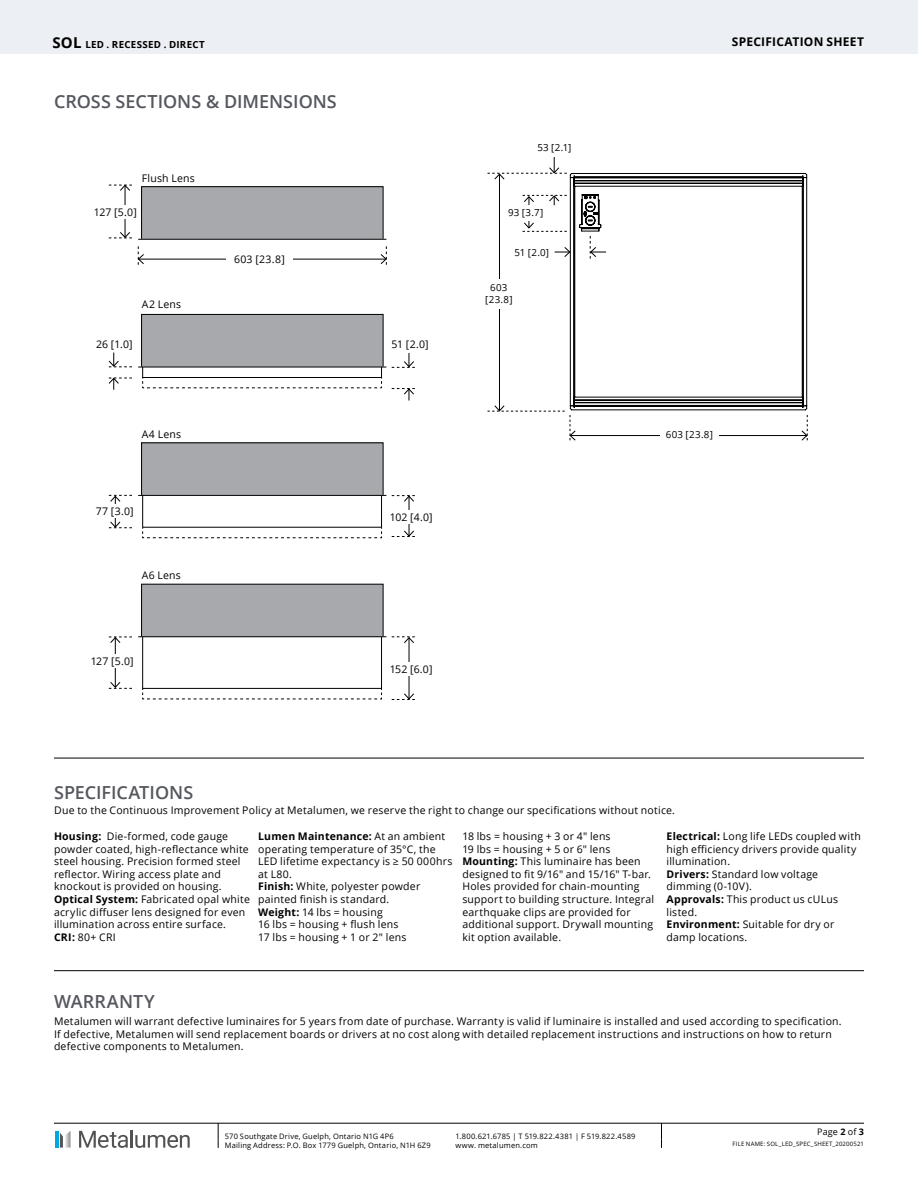
<style>
.page{position:relative;width:918px;height:1188px;background:#fff}
.page>*{position:absolute;margin:0;border:0;box-sizing:border-box;transform-origin:0 0}
.t1{font:600 18px "Open Sans";color:#565860}
.t2{font:700 12px "Open Sans";letter-spacing:.02em;color:#000}
.t3{font:10.5px/12.6px "Open Sans";letter-spacing:.02em;color:#000}
.t4{font:9.75px/11.7px "Open Sans";letter-spacing:.025em;color:#000;text-align:center}
.t5{font:700 9.75px "Open Sans";letter-spacing:.03em;color:#000}
.t6{font:9px "Open Sans";letter-spacing:.02em;color:#000}
.t7{font:7.5px/9px "Open Sans";letter-spacing:.025em;color:#000}
.t8{font:6px "Open Sans";letter-spacing:.025em;color:#000}
.s1{font-size:15px}
.s2{font-weight:700}
</style>
<div class="page">
<svg style="left:218px;top:1124px;width:1px;height:24px"></svg>
<svg style="left:661px;top:1124px;width:1px;height:24px"></svg>
<hr style="left:55px;top:1131px;width:3px;height:17px;background:#01a8e0">
<svg style="left:60px;top:1131px;width:11px;height:17px"></svg>
<svg style="left:79px;top:1131px;width:49px;height:17px"></svg>
<hr style="left:130px;top:1130px;width:3px;height:18px;background:#525255">
<svg style="left:135px;top:1135px;width:55px;height:13px"></svg>
<hr style="left:54px;top:1123px;width:810px;height:1px;background:#000">
<div style="left:0;top:0;width:918px;height:54px;background:#eceff3"></div>
<hr style="left:54px;top:970px;width:810px;height:1px;background:#000">
<hr style="left:54px;top:758px;width:810px;height:1px;background:#000">
<hr style="left:125px;top:185px;width:1px;height:52px;background:#000">
<svg style="left:109px;top:184px;width:23px;height:7px"></svg>
<div style="left:80px;top:205px;width:57px;height:14px;background:#fff"></div>
<hr style="left:409px;top:496px;width:1px;height:40px;background:#000">
<hr style="left:409px;top:638px;width:1px;height:61px;background:#000">
<svg style="left:392px;top:495px;width:23px;height:7px"></svg>
<svg style="left:392px;top:637px;width:23px;height:7px"></svg>
<svg style="left:392px;top:530px;width:23px;height:7px"></svg>
<svg style="left:392px;top:693px;width:23px;height:7px"></svg>
<div style="left:390px;top:510px;width:43px;height:14px;background:#fff"></div>
<div style="left:390px;top:662px;width:43px;height:14px;background:#fff"></div>
<hr style="left:139px;top:259px;width:247px;height:1px;background:#000">
<svg style="left:555px;top:247px;width:14px;height:10px"></svg>
<hr style="left:529px;top:197px;width:1px;height:31px;background:#000">
<hr style="left:570px;top:435px;width:237px;height:1px;background:#000">
<hr style="left:499px;top:174px;width:1px;height:237px;background:#000">
<svg style="left:138px;top:246px;width:6px;height:19px"></svg>
<svg style="left:380px;top:246px;width:7px;height:19px"></svg>
<svg style="left:523px;top:222px;width:44px;height:10px"></svg>
<svg style="left:523px;top:195px;width:44px;height:10px"></svg>
<svg style="left:488px;top:157px;width:79px;height:23px"></svg>
<svg style="left:801px;top:415px;width:7px;height:26px"></svg>
<svg style="left:488px;top:405px;width:88px;height:36px"></svg>
<div style="left:226px;top:252px;width:67px;height:13px;background:#fff"></div>
<div style="left:505px;top:205px;width:41px;height:15px;background:#fff"></div>
<div style="left:660px;top:428px;width:59px;height:13px;background:#fff"></div>
<div style="left:483px;top:279px;width:31px;height:29px;background:#fff"></div>
<svg style="left:569px;top:173px;width:239px;height:238px"></svg>
<svg style="left:109px;top:231px;width:23px;height:8px"></svg>
<div style="left:142px;top:187px;width:241px;height:52px;background:#a7a9ac"></div>
<div style="left:141px;top:186px;width:242px;height:53px;border:1px solid #000"></div>
<svg style="left:142px;top:378px;width:240px;height:11px"></svg>
<svg style="left:108px;top:377px;width:24px;height:13px"></svg>
<svg style="left:392px;top:388px;width:23px;height:12px"></svg>
<svg style="left:392px;top:353px;width:23px;height:15px"></svg>
<svg style="left:108px;top:353px;width:24px;height:15px"></svg>
<div style="left:142px;top:367px;width:240px;height:11px;border:1px solid #000"></div>
<div style="left:142px;top:314px;width:241px;height:53px;background:#a7a9ac"></div>
<div style="left:141px;top:314px;width:242px;height:53px;border:1px solid #000"></div>
<hr style="left:115px;top:496px;width:1px;height:31px;background:#000">
<svg style="left:109px;top:495px;width:23px;height:7px"></svg>
<svg style="left:109px;top:521px;width:23px;height:7px"></svg>
<div style="left:90px;top:504px;width:44px;height:14px;background:#fff"></div>
<svg style="left:142px;top:527px;width:240px;height:11px"></svg>
<svg style="left:142px;top:688px;width:240px;height:12px"></svg>
<div style="left:142px;top:443px;width:241px;height:52px;background:#a7a9ac"></div>
<div style="left:141px;top:442px;width:242px;height:53px;border:1px solid #000"></div>
<hr style="left:115px;top:638px;width:1px;height:49px;background:#000">
<svg style="left:109px;top:637px;width:23px;height:7px"></svg>
<svg style="left:109px;top:681px;width:23px;height:8px"></svg>
<div style="left:90px;top:654px;width:44px;height:14px;background:#fff"></div>
<div style="left:142px;top:584px;width:241px;height:52px;background:#a7a9ac"></div>
<div style="left:141px;top:584px;width:242px;height:53px;border:1px solid #000"></div>
<hr style="left:138px;top:239px;width:248px;height:1px;background:#000">
<hr style="left:138px;top:367px;width:248px;height:1px;background:#000">
<hr style="left:138px;top:636px;width:248px;height:1px;background:#000">
<hr style="left:138px;top:495px;width:248px;height:1px;background:#000">
<p class="t5" style="left:52px;top:38px;width:154px"><span class="s1">SOL</span> LED . RECESSED . DIRECT</p>
<p class="t2" style="left:732px;top:33px;width:134px">SPECIFICATION SHEET</p>
<h1 class="t1" style="left:54px;top:89px;width:284px">CROSS SECTIONS &amp; DIMENSIONS</h1>
<p class="t3" style="left:142px;top:172px;width:55px">Flush Lens</p>
<p class="t3" style="left:94px;top:205px;width:45px">127 [5.0]</p>
<p class="t3" style="left:142px;top:298px;width:41px">A2 Lens</p>
<p class="t3" style="left:96px;top:338px;width:38px">26 [1.0]</p>
<p class="t3" style="left:142px;top:427px;width:41px">A4 Lens</p>
<p class="t3" style="left:96px;top:505px;width:40px">77 [3.0]</p>
<p class="t3" style="left:142px;top:569px;width:41px">A6 Lens</p>
<p class="t3" style="left:91px;top:655px;width:45px">127 [5.0]</p>
<p class="t3" style="left:234px;top:252px;width:52px">603 [23.8]</p>
<p class="t3" style="left:391px;top:338px;width:39px">51 [2.0]</p>
<p class="t4" style="left:537px;top:142px;width:36px">53 [2.1]</p>
<p class="t4" style="left:508px;top:207px;width:37px">93 [3.7]</p>
<p class="t4" style="left:514px;top:247px;width:36px">51 [2.0]</p>
<p class="t4" style="left:485px;top:282px;width:29px">603 [23.8]</p>
<p class="t3" style="left:390px;top:511px;width:45px">102 [4.0]</p>
<p class="t3" style="left:390px;top:662px;width:44px">152 [6.0]</p>
<p class="t4" style="left:666px;top:429px;width:49px">603 [23.8]</p>
<h1 class="t1" style="left:54px;top:780px;width:141px">SPECIFICATIONS</h1>
<p class="t3" style="left:54px;top:804px;width:622px">Due to the Continuous Improvement Policy at Metalumen, we reserve the right to change our specifications without notice.</p>
<p class="t3" style="left:54px;top:830px;width:197px"><span class="s2">Housing:</span> Die-formed, code gauge powder coated, high-reflectance white steel housing. Precision formed steel reflector. Wiring access plate and knockout is provided on housing.<br><span class="s2">Optical System:</span> Fabricated opal white acrylic diffuser lens designed for even illumination across entire surface.<br><span class="s2">CRI:</span> 80+ CRI</p>
<p class="t3" style="left:258px;top:830px;width:196px"><span class="s2">Lumen Maintenance:</span> At an ambient operating temperature of 35°C, the<br>LED lifetime expectancy is ≥ 50 000hrs at L80.<br><span class="s2">Finish:</span> White, polyester powder painted finish is standard.<br><span class="s2">Weight:</span> 14 lbs = housing<br>16 lbs = housing + flush lens<br>17 lbs = housing + 1 or 2" lens</p>
<p class="t3" style="left:462px;top:830px;width:193px">18 lbs = housing + 3 or 4" lens<br>19 lbs = housing + 5 or 6" lens <span class="s2">Mounting:</span> This luminaire has been designed to fit 9/16" and 15/16" T-bar.<br>Holes provided for chain-mounting support to building structure. Integral earthquake clips are provided for additional support. Drywall mounting kit option available.</p>
<p class="t3" style="left:667px;top:830px;width:196px"><span class="s2">Electrical:</span> Long life LEDs coupled with high efficiency drivers provide quality illumination.<br><span class="s2">Drivers:</span> Standard low voltage dimming (0-10V).<br><span class="s2">Approvals:</span> This product us cULus listed.<br><span class="s2">Environment:</span> Suitable for dry or damp locations.</p>
<h1 class="t1" style="left:54px;top:989px;width:102px">WARRANTY</h1>
<p class="t3" style="left:54px;top:1015px;width:789px">Metalumen will warrant defective luminaires for 5 years from date of purchase. Warranty is valid if luminaire is installed and used according to specification.<br>If defective, Metalumen will send replacement boards or drivers at no cost along with detailed replacement instructions and instructions on how to return defective components to Metalumen.</p>
<p class="t7" style="left:225px;top:1131px;width:207px">570 Southgate Drive, Guelph, Ontario N1G 4P6<br>Mailing Address: P.O. Box 1779 Guelph, Ontario, N1H 6Z9</p>
<p class="t7" style="left:455px;top:1131px;width:181px">1.800.621.6785 | T 519.822.4381 | F 519.822.4589 www. metalumen.com</p>
<p class="t6" style="left:817px;top:1125px;width:48px">Page <span class="s2">2</span> of <span class="s2">3</span></p>
<p class="t8" style="left:733px;top:1140px;width:133px">FILE NAME: SOL_LED_SPEC_SHEET_20200521</p>
</div>
